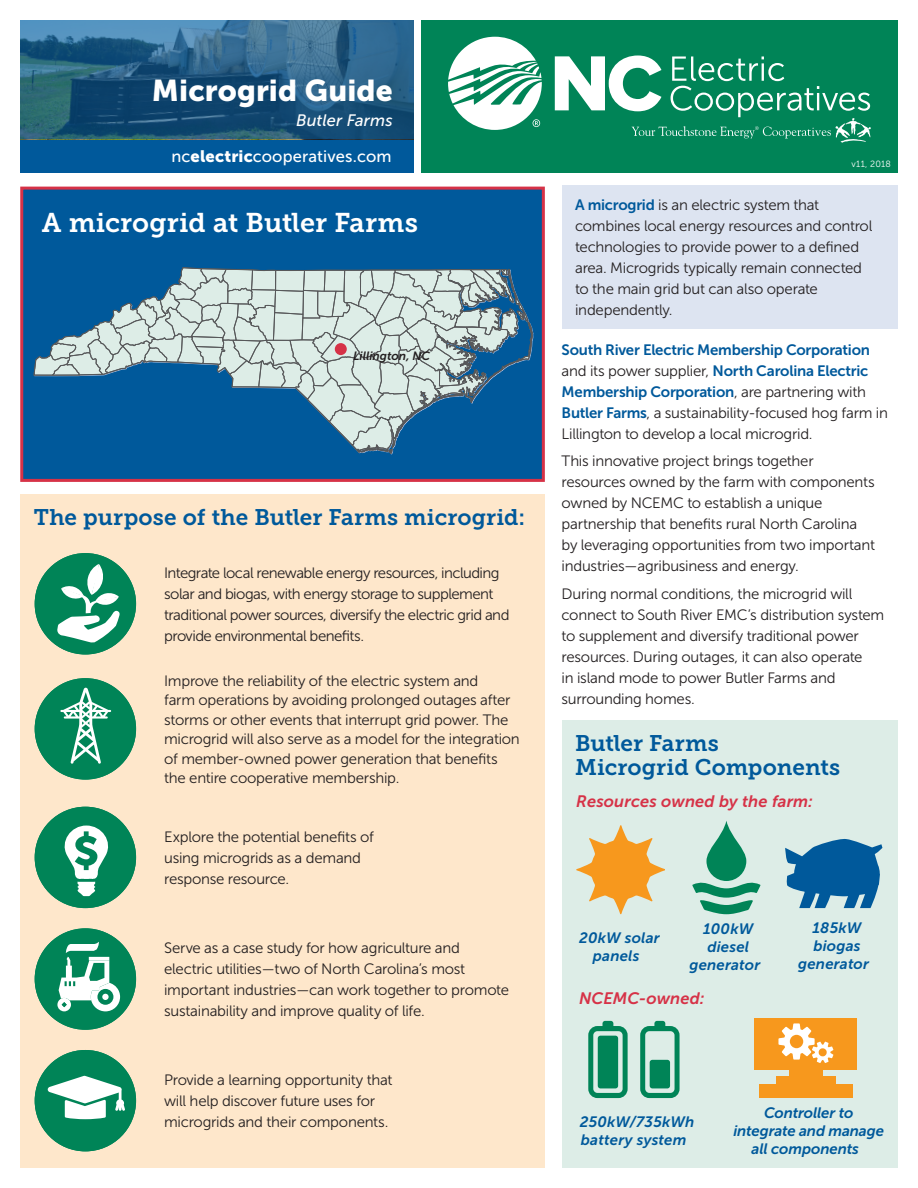
<style>
.page{position:relative;width:918px;height:1188px;background:#fff}
.page>*{position:absolute;margin:0;border:0;box-sizing:border-box;transform-origin:0 0}
.t1{font:30px "Museo Sans 900";letter-spacing:.005em;color:#fff}
.t2{font:27px "Museo Slab 700";color:#fff}
.t3{font:22.5px/24px "Museo Slab 700";color:#00599b}
.t4{font:italic 16.5px "Museo Sans 700";letter-spacing:.005em;color:#d63247}
.t5{font:16.5px "Museo Sans 500";letter-spacing:.01em;color:#fff}
.t6{font:italic 16.5px "Museo Sans 500";letter-spacing:.005em;color:#fff}
.Body{font:15px/21px "Museo Sans 300";letter-spacing:-.02em;color:#231f20}
.H4_alt{font:italic 15px/18px "Museo Sans 700";letter-spacing:.005em;color:#00599b;text-align:center}
.t7{font:italic 12px "Museo Sans 700";color:#231f20}
.Body__sm{font:9px "Museo Sans 300";letter-spacing:.025em;color:#fff}
.s1{font-family:"Museo Sans 900"}
.s2{font-family:"Museo Sans 700";color:#00599b}
</style>
<div class="page">
<div style="left:20px;top:495px;width:525px;height:673px;background:#fee7cb"></div>
<div style="left:22px;top:188px;width:521px;height:292px;background:#00599b"></div>
<svg style="left:34px;top:268px;width:499px;height:186px"></svg>
<div style="left:20px;top:187px;width:525px;height:295px;border:3px solid #d63247"></div>
<div style="left:20px;top:138px;width:394px;height:35px;background:#00599b"></div>
<svg style="left:20px;top:20px;width:394px;height:119px;background:#275e83"></svg>
<div style="left:421px;top:20px;width:477px;height:153px;background:#008457"></div>
<svg style="left:555px;top:55px;width:316px;height:88px"></svg>
<svg style="left:448px;top:37px;width:94px;height:93px"></svg>
<div style="left:35px;top:1050px;width:101px;height:101px;background:#008457;border-radius:51px"></div>
<svg style="left:48px;top:1076px;width:77px;height:43px"></svg>
<div style="left:35px;top:807px;width:101px;height:101px;background:#008457;border-radius:51px"></div>
<svg style="left:64px;top:826px;width:45px;height:70px"></svg>
<div style="left:562px;top:720px;width:336px;height:448px;background:#ddede7"></div>
<div style="left:562px;top:185px;width:336px;height:143px;background:#dde4f1"></div>
<div style="left:35px;top:928px;width:101px;height:102px;background:#008457;border-radius:51px"></div>
<svg style="left:57px;top:942px;width:63px;height:69px"></svg>
<svg style="left:588px;top:1021px;width:92px;height:77px"></svg>
<svg style="left:576px;top:825px;width:88px;height:89px"></svg>
<div style="left:35px;top:553px;width:101px;height:102px;background:#008457;border-radius:51px"></div>
<svg style="left:54px;top:564px;width:69px;height:81px"></svg>
<div style="left:35px;top:678px;width:101px;height:102px;background:#008457;border-radius:51px"></div>
<svg style="left:60px;top:688px;width:51px;height:76px"></svg>
<div style="left:335px;top:343px;width:12px;height:12px;background:#d63247;border-radius:50%"></div>
<svg style="left:692px;top:821px;width:69px;height:93px"></svg>
<svg style="left:785px;top:838px;width:97px;height:70px"></svg>
<div style="left:754px;top:1018px;width:103px;height:52px;background:#f7981d"></div>
<div style="left:789px;top:1066px;width:33px;height:15px;background:#f7981d"></div>
<div style="left:776px;top:1076px;width:59px;height:11px;background:#f7981d"></div>
<div style="left:759px;top:1084px;width:93px;height:14px;background:#f7981d"></div>
<svg style="left:778px;top:1023px;width:55px;height:40px"></svg>
<p class="t1" style="left:152px;top:73px;width:242px">Microgrid Guide</p>
<p class="t6" style="left:296px;top:111px;width:98px">Butler Farms</p>
<p class="t5" style="left:171px;top:147px;width:222px">nc<span class="s1">electric</span>cooperatives.com</p>
<p class="Body__sm" style="left:851px;top:160px;width:41px">v11, 2018</p>
<h3 class="t2" style="left:42px;top:207px;width:378px">A microgrid at Butler Farms</h3>
<h4 class="t7" style="left:353px;top:349px;width:78px">Lillington, NC</h4>
<h3 class="t3" style="left:34px;top:505px;width:493px">The purpose of the Butler Farms microgrid:</h3>
<p class="Body" style="left:164px;top:562px;width:347px">Integrate local renewable energy resources, including solar and biogas, with energy storage to supplement traditional power sources, diversify the electric grid and provide environmental benefits.</p>
<p class="Body" style="left:164px;top:671px;width:357px;line-height:19.5px">Improve the reliability of the electric system and<br>farm operations by avoiding prolonged outages after storms or other events that interrupt grid power. The microgrid will also serve as a model for the integration of member-owned power generation that benefits the entire cooperative membership.</p>
<p class="Body" style="left:164px;top:826px;width:211px">Explore the potential benefits of using microgrids as a demand response resource.</p>
<p class="Body" style="left:164px;top:938px;width:346px">Serve as a case study for how agriculture and electric utilities — two of North Carolina’s most important industries — can work together to promote sustainability and improve quality of life.</p>
<p class="Body" style="left:164px;top:1070px;width:230px">Provide a learning opportunity that will help discover future uses for microgrids and their components.</p>
<p class="Body" style="left:575px;top:194px;width:299px"><span class="s2">A microgrid</span> is an electric system that combines local energy resources and control technologies to provide power to a defined area. Microgrids typically remain connected to the main grid but can also operate independently.</p>
<p class="Body" style="left:562px;top:339px;width:328px"><span class="s2">South River Electric Membership Corporation </span>and its power supplier, <span class="s2">North Carolina Electric Membership Corporation</span>, are partnering with <span class="s2">Butler Farms</span>, a sustainability-focused hog farm in Lillington to develop a local microgrid.</p>
<p class="Body" style="left:562px;top:451px;width:315px">This innovative project brings together resources owned by the farm with components owned by NCEMC to establish a unique partnership that benefits rural North Carolina by leveraging opportunities from two important industries — agribusiness and energy.</p>
<p class="Body" style="left:562px;top:583px;width:324px">During normal conditions, the microgrid will connect to South River EMC’s distribution system to supplement and diversify traditional power resources. During outages, it can also operate<br>in island mode to power Butler Farms and surrounding homes.</p>
<h3 class="t3" style="left:575px;top:731px;width:267px">Butler Farms<br>Microgrid Components</h3>
<h4 class="t4" style="left:576px;top:792px;width:238px">Resources owned by the farm:</h4>
<p class="H4_alt" style="left:579px;top:928px;width:82px">20kW solar panels</p>
<p class="H4_alt" style="left:689px;top:920px;width:72px">100kW diesel generator</p>
<h4 class="t4" style="left:579px;top:989px;width:127px">NCEMC-owned:</h4>
<p class="H4_alt" style="left:798px;top:919px;width:72px">185kW biogas generator</p>
<p class="H4_alt" style="left:580px;top:1113px;width:116px;text-align:left">250kW/735kWh battery system</p>
<p class="H4_alt" style="left:733px;top:1104px;width:152px">Controller to integrate and manage all components</p>
</div>
